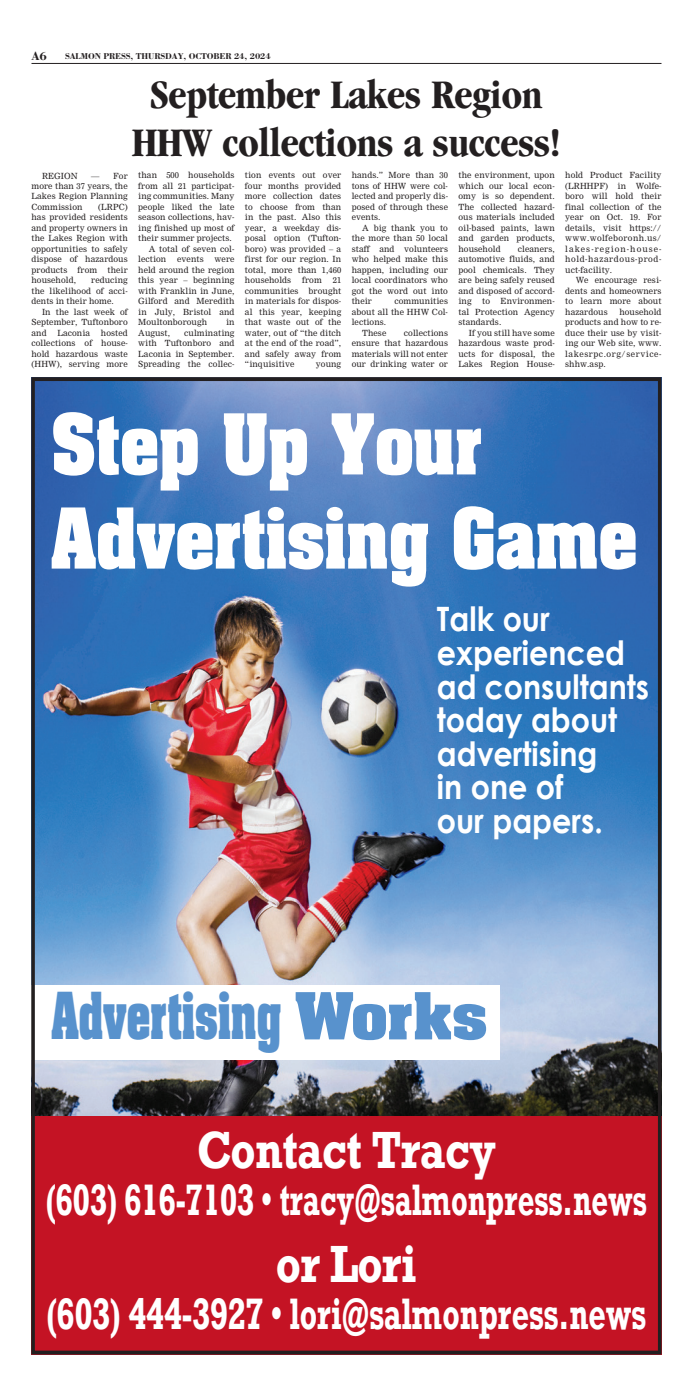
<style>
.page{position:relative;width:693px;height:1386px;background:#fff}
.page>*{position:absolute;margin:0;border:0;box-sizing:border-box;transform-origin:0 0}
.t1{font:700 71.31px/94.1px "Aachen Std";color:#fff;scale:.88 1}
.t2{font:700 55.12px "Aachen Std";color:#5892cd;scale:.69 1}
.t3{font:700 49.09px "Rockwell";letter-spacing:-.02em;color:#fff;scale:.84 1}
.t4{font:700 condensed 42px/48.1px "Garamond";letter-spacing:-.015em;color:#231f20;text-align:center}
.t5{font:700 41.39px "Rockwell";color:#fff;scale:.66 1}
.t6{font:700 41.39px "Rockwell";color:#fff;scale:.68 1}
.t7{font:700 33.6px/33.6px "Century Gothic";color:#fff;scale:.9 1}
.t8{font:700 12.25px "Bodoni";color:#231f20}
.t9{font:700 8.75px "Bodoni";letter-spacing:-.015em;color:#231f20}
.t10{font:8.31px/10.5px "Nimrod";letter-spacing:.01em;color:#231f20;text-align:justify}
.t11{font:8.31px "Nimrod";letter-spacing:.07em;color:#231f20}
.t12{font:8.31px "Nimrod";letter-spacing:.045em;color:#231f20}
.t13{font:8.31px "Nimrod";letter-spacing:.125em;color:#231f20}
</style>
<div class="page">
<hr style="left:32px;top:63px;width:630px;height:1px;background:#231f20">
<img style="left:36px;top:382px;width:621px;height:734px">
<div style="left:31px;top:986px;width:469px;height:74px;background:#fff"></div>
<div style="left:31px;top:1116px;width:631px;height:239px;background:#c41324"></div>
<div style="left:31px;top:377px;width:631px;height:977px;border:4px solid #231f20"></div>
<p class="t8" style="left:32px;top:49px;width:17px">A6</p>
<p class="t9" style="left:65px;top:51px;width:207px">SALMON PRESS, THURSDAY, OCTOBER 24, 2024</p>
<p class="t4" style="left:132px;top:70px;width:431px">September Lakes Region<br>HHW collections a success!</p>
<p class="t10" style="left:42px;top:170px;width:37px">REGION</p>
<p class="t10" style="left:32px;top:170px;width:98px;text-indent:60px">— For more than 37 years, the Lakes Region Planning Commission</p>
<p class="t10" style="left:32px;top:202px;width:98px;text-indent:67px">(LRPC) has provided residents and property owners in the Lakes Region with opportunities to safely dispose of hazardous products from their household,</p>
<p class="t10" style="left:91px;top:275px;width:38px">reducing</p>
<p class="t10" style="left:32px;top:286px;width:98px">the likelihood of acci-</p>
<p class="t10" style="left:32px;top:296px;width:84px">dents in their home.</p>
<p class="t10" style="left:42px;top:307px;width:87px">In the last week of</p>
<p class="t10" style="left:32px;top:317px;width:98px">September, Tuftonboro</p>
<p class="t10" style="left:32px;top:328px;width:17px">and</p>
<p class="t10" style="left:57px;top:328px;width:34px">Laconia</p>
<p class="t10" style="left:32px;top:328px;width:98px;text-indent:69px">hosted collections of house&shy;hold hazardous waste (HHW), serving more</p>
<p class="t10" style="left:138px;top:170px;width:98px">than 500 households</p>
<p class="t10" style="left:138px;top:181px;width:98px">from all 21 participat-</p>
<p class="t10" style="left:138px;top:191px;width:98px">ing communities. Many</p>
<p class="t10" style="left:138px;top:202px;width:98px">people liked the late</p>
<p class="t10" style="left:138px;top:212px;width:98px">season collections, hav-</p>
<p class="t10" style="left:138px;top:223px;width:98px">ing finished up most of</p>
<p class="t10" style="left:138px;top:233px;width:95px">their summer projects.</p>
<p class="t10" style="left:149px;top:244px;width:87px">A total of seven col-</p>
<p class="t10" style="left:138px;top:254px;width:30px">lection</p>
<p class="t10" style="left:177px;top:254px;width:28px">events</p>
<p class="t10" style="left:138px;top:254px;width:98px;text-indent:76px">were held around the region this year – beginning with Franklin in June, Gilford and Meredith in July, Bristol and Moultonborough</p>
<p class="t10" style="left:226px;top:317px;width:10px">in</p>
<p class="t10" style="left:138px;top:328px;width:98px;text-indent:46px">culminating with Tuftonboro and Laconia in September.<br>Spreading the collec-</p>
<p class="t10" style="left:138px;top:328px;width:33px">August,</p>
<p class="t10" style="left:245px;top:170px;width:98px">tion events out over four months provided more collection dates to choose from than in the past. Also this year, a weekday dis&shy;posal option (Tufton&shy;boro) was provided – a first for our region. In total, more than 1,460 households</p>
<p class="t10" style="left:302px;top:275px;width:21px">from</p>
<p class="t10" style="left:245px;top:275px;width:98px;text-indent:88px">21 communities brought in materials for dispos&shy;al this year, keeping that waste out of the water, out of “the ditch at the end of the road”, and safely away from “inquisitive</p>
<p class="t10" style="left:316px;top:359px;width:27px">young</p>
<p class="t10" style="left:352px;top:170px;width:98px">hands.” More than 30</p>
<p class="t10" style="left:352px;top:181px;width:98px">tons of HHW were col-</p>
<p class="t10" style="left:352px;top:191px;width:98px">lected and properly dis-</p>
<p class="t10" style="left:352px;top:202px;width:98px">posed of through these</p>
<p class="t10" style="left:352px;top:212px;width:30px">events.</p>
<p class="t10" style="left:362px;top:223px;width:87px">A big thank you to</p>
<p class="t10" style="left:352px;top:233px;width:98px">the more than 50 local</p>
<p class="t10" style="left:352px;top:244px;width:98px">staff and volunteers</p>
<p class="t10" style="left:352px;top:254px;width:98px">who helped make this</p>
<p class="t10" style="left:352px;top:265px;width:98px">happen, including our</p>
<p class="t10" style="left:352px;top:275px;width:98px">local coordinators who</p>
<p class="t10" style="left:352px;top:286px;width:98px">got the word out into</p>
<p class="t10" style="left:352px;top:296px;width:22px">their</p>
<p class="t10" style="left:394px;top:296px;width:55px">communities</p>
<p class="t10" style="left:352px;top:307px;width:98px">about all the HHW Col-</p>
<p class="t10" style="left:352px;top:317px;width:36px">lections.</p>
<p class="t10" style="left:362px;top:328px;width:26px">These</p>
<p class="t10" style="left:352px;top:328px;width:98px;text-indent:52px">collections ensure that hazardous materials will not enter our drinking water or</p>
<p class="t10" style="left:458px;top:170px;width:98px">the environment, upon which our local econ&shy;omy is so dependent.<br>The collected hazard&shy;ous materials included oil-based paints, lawn and garden products, household</p>
<p class="t10" style="left:458px;top:244px;width:98px;text-indent:59px">cleaners, automotive fluids, and pool chemicals. They are being safely reused and disposed of accord&shy;ing</p>
<p class="t10" style="left:482px;top:296px;width:9px">to</p>
<p class="t10" style="left:501px;top:296px;width:56px">Environmen-</p>
<p class="t10" style="left:458px;top:307px;width:98px">tal Protection Agency</p>
<p class="t10" style="left:458px;top:317px;width:44px">standards.</p>
<p class="t10" style="left:469px;top:328px;width:87px">If you still have some</p>
<p class="t10" style="left:458px;top:338px;width:98px">hazardous waste prod-</p>
<p class="t10" style="left:458px;top:349px;width:98px">ucts for disposal, the</p>
<p class="t10" style="left:458px;top:359px;width:98px">Lakes Region House-</p>
<p class="t10" style="left:565px;top:170px;width:98px">hold Product Facility</p>
<p class="t10" style="left:565px;top:181px;width:98px">(LRHHPF) in Wolfe-</p>
<p class="t10" style="left:565px;top:191px;width:98px">boro will hold their</p>
<p class="t10" style="left:565px;top:202px;width:98px">final collection of the</p>
<p class="t10" style="left:565px;top:212px;width:98px">year on Oct. 19. For</p>
<p class="t10" style="left:565px;top:223px;width:98px">details, visit https://</p>
<p class="t12" style="left:565px;top:233px;width:98px">www.wolfeboronh.us/</p>
<p class="t13" style="left:565px;top:244px;width:98px">lakes-region-house-</p>
<p class="t11" style="left:565px;top:254px;width:98px">hold-hazardous-prod-</p>
<p class="t10" style="left:565px;top:265px;width:49px">uct-facility.</p>
<p class="t10" style="left:576px;top:275px;width:87px">We encourage resi-</p>
<p class="t10" style="left:565px;top:286px;width:98px">dents and homeowners</p>
<p class="t10" style="left:565px;top:296px;width:98px">to learn more about</p>
<p class="t10" style="left:565px;top:307px;width:44px">hazardous</p>
<p class="t10" style="left:565px;top:307px;width:98px;text-indent:54px">household products and how to re&shy;duce their use by visit&shy;ing our Web site, www. lakesrpc.org/service&shy;shhw.asp.</p>
<p class="t1" style="left:51px;top:398px;width:668px">Step Up Your<br>Advertising Game</p>
<p class="t7" style="left:437px;top:602px;width:237px">Talk our experienced ad consultants today about advertising<br>in one of<br>our papers.</p>
<p class="t2" style="left:51px;top:976px;width:633px">Advertising Works</p>
<p class="t3" style="left:197px;top:1119px;width:358px">Contact Tracy</p>
<p class="t5" style="left:46px;top:1173px;width:913px">(603) 616-7103 • tracy@salmonpress.news</p>
<p class="t3" style="left:276px;top:1232px;width:169px">or Lori</p>
<p class="t6" style="left:46px;top:1287px;width:884px">(603) 444-3927 • lori@salmonpress.news</p>
</div>
